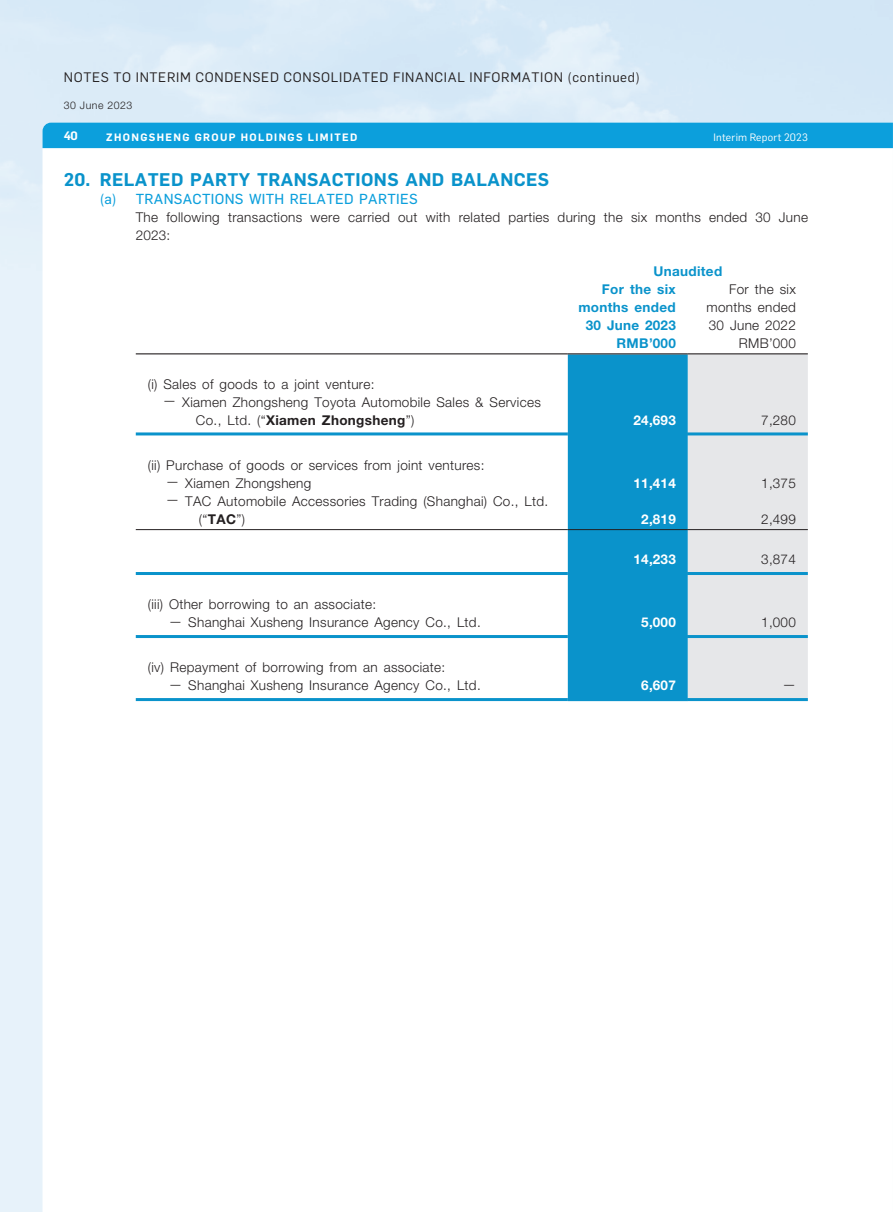
<style>
.page{position:relative;width:893px;height:1212px;background:#e7f2fa}
.page>*{position:absolute;margin:0;border:0;box-sizing:border-box;transform-origin:0 0}
._03_H1{font:600 18px "Flama";letter-spacing:.02em;color:#0a93cb}
._04___H2{font:14.25px "Flama Basic";letter-spacing:.02em;color:#0c9fdc}
._15_Table_Stub{font:300 13.5px/18px "Helvetica Neue LT Std";letter-spacing:.025em;color:#231f20}
._01_Body_Text{font:300 13.5px/18px "Helvetica Neue LT Std";letter-spacing:.025em;color:#231f20}
.t1{font:13.5px "Flama";letter-spacing:.05em;color:#231f20}
._01_Body_Text-2{font:700 13.5px "Helvetica Neue LT Std";letter-spacing:.025em;color:#0a93cb}
._01_Body_Text-3{font:700 13.5px "Helvetica Neue LT Std";letter-spacing:.015em;color:#fff}
.t2{font:600 12px "Flama";color:#fff}
.t3{font:600 10.5px "Flama";letter-spacing:.13em;color:#fff}
.t4{font:10.5px "Flama";letter-spacing:.02em;color:#fff}
.t5{font:300 10.5px "Helvetica Neue LT Std";letter-spacing:.05em;color:#231f20}
.s1{font-weight:700}
</style>
<div class="page">
<img style="left:0;top:0;width:893px;height:351px">
<div style="left:43px;top:148px;width:850px;height:1064px;background:#fff"></div>
<div style="left:43px;top:123px;width:850px;height:25px;background:#0c9fdc"></div>
<svg style="left:568px;top:354px;width:240px;height:344px;background:#77bcd9"></svg>
<hr style="left:136px;top:353px;width:432px;height:1px;background:#231f20">
<hr style="left:568px;top:353px;width:120px;height:1px;background:#231f20">
<hr style="left:688px;top:353px;width:120px;height:1px;background:#231f20">
<hr style="left:136px;top:432px;width:432px;height:3px;background:#0a93cb">
<hr style="left:568px;top:432px;width:120px;height:3px;background:#0a93cb">
<hr style="left:688px;top:432px;width:120px;height:3px;background:#0a93cb">
<hr style="left:136px;top:529px;width:432px;height:1px;background:#231f20">
<hr style="left:568px;top:529px;width:120px;height:1px;background:#231f20">
<hr style="left:688px;top:529px;width:120px;height:1px;background:#231f20">
<hr style="left:136px;top:572px;width:432px;height:3px;background:#0a93cb">
<hr style="left:568px;top:572px;width:120px;height:3px;background:#0a93cb">
<hr style="left:688px;top:572px;width:120px;height:3px;background:#0a93cb">
<hr style="left:136px;top:635px;width:432px;height:3px;background:#0a93cb">
<hr style="left:568px;top:635px;width:120px;height:3px;background:#0a93cb">
<hr style="left:688px;top:635px;width:120px;height:3px;background:#0a93cb">
<hr style="left:136px;top:698px;width:432px;height:3px;background:#0a93cb">
<hr style="left:568px;top:698px;width:120px;height:3px;background:#0a93cb">
<hr style="left:688px;top:698px;width:120px;height:3px;background:#0a93cb">
<p class="t1" style="left:64px;top:68px;width:578px">NOTES TO INTERIM CONDENSED CONSOLIDATED FINANCIAL INFORMATION (continued)</p>
<p class="t5" style="left:64px;top:98px;width:70px">30 June 2023</p>
<p class="t2" style="left:64px;top:127px;width:16px">40</p>
<p class="t3" style="left:106px;top:130px;width:253px">ZHONGSHENG GROUP HOLDINGS LIMITED</p>
<p class="t4" style="left:713px;top:130px;width:96px">Interim Report 2023</p>
<p class="_03_H1" style="left:64px;top:167px;width:487px">20. RELATED PARTY TRANSACTIONS AND BALANCES</p>
<p class="_04___H2" style="left:100px;top:189px;width:319px">(a) TRANSACTIONS WITH RELATED PARTIES</p>
<p class="_01_Body_Text" style="left:136px;top:208px;width:674px">The following transactions were carried out with related parties during the six months ended 30 June<br>2023:</p>
<p class="_01_Body_Text-2" style="left:653px;top:263px;width:70px">Unaudited</p>
<p class="_01_Body_Text-2" style="left:602px;top:281px;width:75px">For the six</p>
<p class="_01_Body_Text-2" style="left:578px;top:299px;width:99px">months ended</p>
<p class="_01_Body_Text-2" style="left:586px;top:317px;width:92px">30 June 2023</p>
<p class="_01_Body_Text" style="left:729px;top:280px;width:68px">For the six</p>
<p class="_01_Body_Text" style="left:706px;top:298px;width:91px">months ended</p>
<p class="_01_Body_Text" style="left:709px;top:316px;width:89px">30 June 2022</p>
<p class="_15_Table_Stub" style="left:148px;top:375px;width:228px">(i) Sales of goods to a joint venture:</p>
<p class="_15_Table_Stub" style="left:196px;top:393px;width:346px;text-indent:-33px">— Xiamen Zhongsheng Toyota Automobile Sales &amp; Services<br>Co., Ltd. (“<span class="s1">Xiamen Zhongsheng</span>”)</p>
<p class="_01_Body_Text-2" style="left:616px;top:335px;width:61px">RMB’000</p>
<p class="_01_Body_Text" style="left:739px;top:334px;width:59px">RMB’000</p>
<p class="_01_Body_Text-3" style="left:634px;top:412px;width:44px">24,693</p>
<p class="_01_Body_Text" style="left:761px;top:411px;width:36px">7,280</p>
<p class="_15_Table_Stub" style="left:148px;top:456px;width:338px">(ii) Purchase of goods or services from joint ventures:</p>
<p class="_15_Table_Stub" style="left:166px;top:474px;width:147px">— Xiamen Zhongsheng</p>
<p class="_01_Body_Text-3" style="left:634px;top:475px;width:44px">11,414</p>
<p class="_01_Body_Text" style="left:761px;top:474px;width:36px">1,375</p>
<p class="_15_Table_Stub" style="left:199px;top:492px;width:351px;text-indent:-33px">— TAC Automobile Accessories Trading (Shanghai) Co., Ltd. (“<span class="s1">TAC</span>”)</p>
<p class="_01_Body_Text-3" style="left:641px;top:511px;width:36px">2,819</p>
<p class="_01_Body_Text" style="left:761px;top:510px;width:36px">2,499</p>
<p class="_01_Body_Text-3" style="left:634px;top:551px;width:44px">14,233</p>
<p class="_01_Body_Text" style="left:761px;top:550px;width:36px">3,874</p>
<p class="_15_Table_Stub" style="left:148px;top:595px;width:230px">(iii) Other borrowing to an associate:</p>
<p class="_15_Table_Stub" style="left:169px;top:613px;width:313px">— Shanghai Xusheng Insurance Agency Co., Ltd.</p>
<p class="_01_Body_Text-3" style="left:641px;top:614px;width:36px">5,000</p>
<p class="_01_Body_Text" style="left:761px;top:613px;width:36px">1,000</p>
<p class="_15_Table_Stub" style="left:148px;top:658px;width:299px">(iv) Repayment of borrowing from an associate:</p>
<p class="_15_Table_Stub" style="left:169px;top:676px;width:313px">— Shanghai Xusheng Insurance Agency Co., Ltd.</p>
<p class="_01_Body_Text-3" style="left:641px;top:677px;width:36px">6,607</p>
<p class="_01_Body_Text" style="left:782px;top:675px;width:15px">—</p>
</div>
